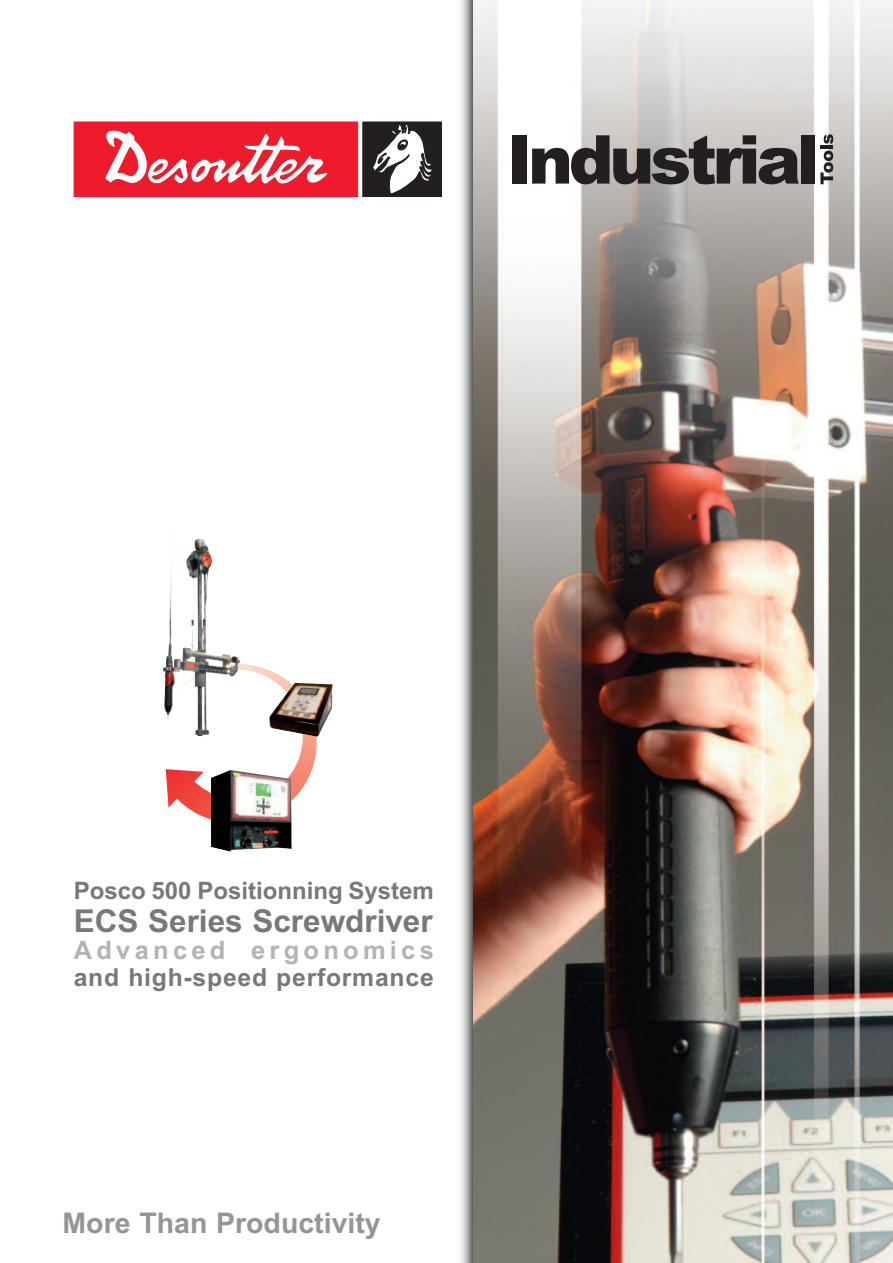
<style>
.page{position:relative;width:893px;height:1263px;background:#fff}
.page>*{position:absolute;margin:0;border:0;box-sizing:border-box;transform-origin:0 0}
.t1{font:700 31.5px "Arial";color:#76787b}
.t2{font:700 28.5px "Arial";color:#939598}
.t3{font:700 25.5px "Arial";letter-spacing:.165em;color:#b2b3b7}
.t4{font:700 24.75px "Arial";letter-spacing:.03em;color:#76787b}
.t5{font:700 24px "Arial";color:#76787b}
</style>
<div class="page">
<img style="left:166px;top:664px;width:151px;height:156px">
<img style="left:460px;top:0;width:433px;height:1263px">
<div style="left:512px;top:135px;width:15px;height:49px;background:#231f20"></div>
<svg style="left:532px;top:135px;width:267px;height:49px;background:#6f6c6b"></svg>
<div style="left:801px;top:135px;width:14px;height:49px;background:#231f20"></div>
<svg style="left:820px;top:151px;width:13px;height:33px"></svg>
<hr style="left:820px;top:145px;width:13px;height:4px;background:#231f20">
<svg style="left:824px;top:134px;width:9px;height:10px"></svg>
<div style="left:363px;top:122px;width:78px;height:74px;background:#231f20"></div>
<svg style="left:373px;top:125px;width:59px;height:69px"></svg>
<svg style="left:73px;top:121px;width:285px;height:76px;background:#f14553"></svg>
<img style="left:206px;top:653px;width:34px;height:7px">
<img style="left:269px;top:683px;width:64px;height:53px">
<img style="left:211px;top:770px;width:81px;height:82px">
<p class="t5" style="left:74px;top:882px;width:362px">Posco 500 Positionning System</p>
<h1 class="t1" style="left:74px;top:910px;width:360px">ECS Series Screwdriver</h1>
<p class="t3" style="left:74px;top:941px;width:362px">Advanced ergonomics</p>
<p class="t4" style="left:74px;top:969px;width:361px">and high-speed performance</p>
<p class="t2" style="left:63px;top:1212px;width:320px">More Than Productivity</p>
</div>
